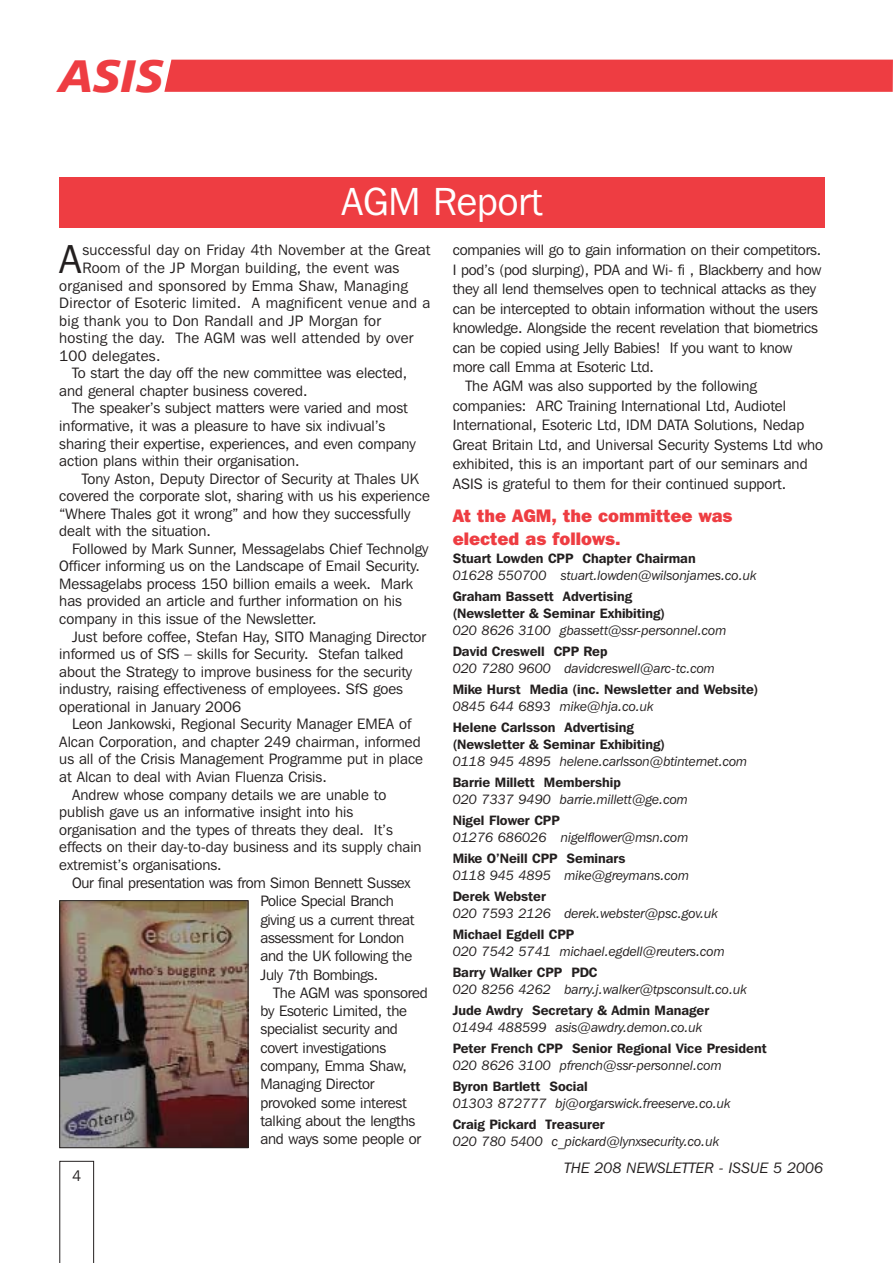
<style>
.page{position:relative;width:893px;height:1263px;background:#fff}
.page>*{position:absolute;margin:0;border:0;box-sizing:border-box;transform-origin:0 0}
.t1{font:45.6px "Humanist 777 BT Black Italic B";color:#ee3d42}
.t2{font:40.2px "Franklin Gothic IT Cby BT";color:#231f1f}
.t3{font:39px "Franklin Gothic IT Cby BT";color:#fff}
.t4{font:800 18px/22.4px "Franklin Gothic IT Cby BT";color:#ee3d42}
.t5{font:15px "Franklin Gothic IT Cby BT";color:#231f1f}
.t6{font:15px "Franklin Gothic IT Cby BT";letter-spacing:.02em;color:#231f1f}
.t7{font:15px "Franklin Gothic IT Cby BT";letter-spacing:-.02em;color:#231f1f}
.t8{font:italic 15px "Franklin Gothic IT Cby BT";color:#231f1f}
.t9{font:italic 13.5px "Franklin Gothic IT Cby BT";color:#231f1f}
.t10{font:600 13.5px/17px "Franklin Gothic IT Cby BT";color:#231f1f}
</style>
<div class="page">
<div style="left:164px;top:60px;width:729px;height:32px;background:#ee3d42"></div>
<svg style="left:59px;top:1161px;width:35px;height:102px"></svg>
<div style="left:59px;top:177px;width:766px;height:51px;background:#ee3d42"></div>
<img style="left:61px;top:902px;width:185px;height:244px">
<div style="left:59px;top:900px;width:189px;height:248px;border:1px solid #231f1f"></div>
<h1 class="t1" style="left:59px;top:58px;width:106px">ASIS</h1>
<h3 class="t3" style="left:342px;top:187px;width:202px">AGM Report</h3>
<h2 class="t2" style="left:59px;top:244px;width:24px">A</h2>
<p class="t6" style="left:82px;top:245px;width:350px">successful day on Friday 4th November at the Great</p>
<p class="t6" style="left:82px;top:262px;width:318px">Room of the JP Morgan building, the event was</p>
<p class="t6" style="left:59px;top:280px;width:350px">organised and sponsored by Emma Shaw, Managing</p>
<p class="t6" style="left:59px;top:297px;width:372px">Director of Esoteric limited. A magnificent venue and a</p>
<p class="t6" style="left:59px;top:315px;width:323px">big thank you to Don Randall and JP Morgan for</p>
<p class="t6" style="left:59px;top:332px;width:356px">hosting the day. The AGM was well attended by over</p>
<p class="t6" style="left:59px;top:350px;width:103px">100 delegates.</p>
<p class="t5" style="left:72px;top:368px;width:337px">To start the day off the new committee was elected,</p>
<p class="t5" style="left:59px;top:385px;width:250px">and general chapter business covered.</p>
<p class="t5" style="left:72px;top:403px;width:337px">The speaker’s subject matters were varied and most</p>
<p class="t5" style="left:59px;top:420px;width:328px">informative, it was a pleasure to have six indivual’s</p>
<p class="t5" style="left:59px;top:438px;width:358px">sharing their expertise, experiences, and even company</p>
<p class="t5" style="left:59px;top:455px;width:242px">action plans within their organisation.</p>
<p class="t5" style="left:82px;top:473px;width:338px">Tony Aston, Deputy Director of Security at Thales UK</p>
<p class="t5" style="left:59px;top:490px;width:372px">covered the corporate slot, sharing with us his experience</p>
<p class="t5" style="left:59px;top:508px;width:353px">“Where Thales got it wrong” and how they successfully</p>
<p class="t5" style="left:59px;top:525px;width:153px">dealt with the situation.</p>
<p class="t5" style="left:72px;top:543px;width:358px">Followed by Mark Sunner, Messagelabs Chief Technolgy</p>
<p class="t5" style="left:59px;top:561px;width:362px">Officer informing us on the Landscape of Email Security.</p>
<p class="t5" style="left:59px;top:578px;width:355px">Messagelabs process 150 billion emails a week. Mark</p>
<p class="t5" style="left:59px;top:596px;width:344px">has provided an article and further information on his</p>
<p class="t5" style="left:59px;top:613px;width:259px">company in this issue of the Newsletter.</p>
<p class="t5" style="left:72px;top:631px;width:355px">Just before coffee, Stefan Hay, SITO Managing Director</p>
<p class="t5" style="left:59px;top:648px;width:346px">informed us of SfS – skills for Security. Stefan talked</p>
<p class="t5" style="left:59px;top:666px;width:354px">about the Strategy to improve business for the security</p>
<p class="t5" style="left:59px;top:683px;width:345px">industry, raising effectiveness of employees. SfS goes</p>
<p class="t5" style="left:59px;top:701px;width:183px">operational in January 2006</p>
<p class="t5" style="left:72px;top:719px;width:341px">Leon Jankowski, Regional Security Manager EMEA of</p>
<p class="t5" style="left:59px;top:736px;width:363px">Alcan Corporation, and chapter 249 chairman, informed</p>
<p class="t5" style="left:59px;top:754px;width:365px">us all of the Crisis Management Programme put in place</p>
<p class="t5" style="left:59px;top:771px;width:269px">at Alcan to deal with Avian Fluenza Crisis.</p>
<p class="t5" style="left:72px;top:789px;width:316px">Andrew whose company details we are unable to</p>
<p class="t5" style="left:59px;top:806px;width:295px">publish gave us an informative insight into his</p>
<p class="t5" style="left:59px;top:824px;width:335px">organisation and the types of threats they deal. It’s</p>
<p class="t5" style="left:59px;top:841px;width:364px">effects on their day-to-day business and its supply chain</p>
<p class="t5" style="left:59px;top:859px;width:164px">extremist’s organisations.</p>
<p class="t7" style="left:72px;top:877px;width:340px">Our final presentation was from Simon Bennett Sussex</p>
<p class="t7" style="left:260px;top:896px;width:135px">Police Special Branch</p>
<p class="t7" style="left:260px;top:914px;width:155px">giving us a current threat</p>
<p class="t7" style="left:260px;top:932px;width:145px">assessment for London</p>
<p class="t7" style="left:260px;top:950px;width:153px">and the UK following the</p>
<p class="t7" style="left:260px;top:969px;width:119px">July 7th Bombings.</p>
<p class="t5" style="left:273px;top:987px;width:156px">The AGM was sponsored</p>
<p class="t5" style="left:260px;top:1005px;width:148px">by Esoteric Limited, the</p>
<p class="t5" style="left:260px;top:1024px;width:139px">specialist security and</p>
<p class="t5" style="left:260px;top:1042px;width:127px">covert investigations</p>
<p class="t5" style="left:260px;top:1060px;width:148px">company, Emma Shaw,</p>
<p class="t5" style="left:260px;top:1079px;width:116px">Managing Director</p>
<p class="t5" style="left:260px;top:1097px;width:148px">provoked some interest</p>
<p class="t5" style="left:260px;top:1115px;width:156px">talking about the lengths</p>
<p class="t5" style="left:260px;top:1133px;width:162px">and ways some people or</p>
<p class="t5" style="left:72px;top:1170px;width:10px">4</p>
<p class="t5" style="left:453px;top:245px;width:370px">companies will go to gain information on their competitors.</p>
<p class="t5" style="left:453px;top:264px;width:370px">I pod’s (pod slurping), PDA and Wi- fi , Blackberry and how</p>
<p class="t5" style="left:453px;top:284px;width:365px">they all lend themselves open to technical attacks as they</p>
<p class="t5" style="left:453px;top:303px;width:367px">can be intercepted to obtain information without the users</p>
<p class="t5" style="left:453px;top:322px;width:367px">knowledge. Alongside the recent revelation that biometrics</p>
<p class="t5" style="left:453px;top:342px;width:341px">can be copied using Jelly Babies! If you want to know</p>
<p class="t5" style="left:453px;top:361px;width:203px">more call Emma at Esoteric Ltd.</p>
<p class="t5" style="left:465px;top:381px;width:293px">The AGM was also supported by the following</p>
<p class="t5" style="left:453px;top:400px;width:335px">companies: ARC Training International Ltd, Audiotel</p>
<p class="t5" style="left:453px;top:420px;width:353px">International, Esoteric Ltd, IDM DATA Solutions, Nedap</p>
<p class="t5" style="left:453px;top:439px;width:372px">Great Britain Ltd, and Universal Security Systems Ltd who</p>
<p class="t5" style="left:453px;top:458px;width:356px">exhibited, this is an important part of our seminars and</p>
<p class="t5" style="left:453px;top:478px;width:335px">ASIS is grateful to them for their continued support.</p>
<p class="t4" style="left:453px;top:506px;width:281px">At the AGM, the committee was elected as follows.</p>
<p class="t10" style="left:453px;top:551px;width:244px">Stuart Lowden CPP Chapter Chairman</p>
<p class="t9" style="left:453px;top:570px;width:305px">01628 550700 stuart.lowden@wilsonjames.co.uk</p>
<p class="t10" style="left:453px;top:589px;width:214px">Graham Bassett Advertising (Newsletter &amp; Seminar Exhibiting)</p>
<p class="t9" style="left:453px;top:625px;width:275px">020 8626 3100 gbassett@ssr-personnel.com</p>
<p class="t10" style="left:453px;top:644px;width:156px">David Creswell CPP Rep</p>
<p class="t9" style="left:453px;top:663px;width:264px">020 7280 9600 davidcreswell@arc-tc.com</p>
<p class="t10" style="left:453px;top:682px;width:307px">Mike Hurst Media (inc. Newsletter and Website)</p>
<p class="t9" style="left:453px;top:701px;width:202px">0845 644 6893 mike@hja.co.uk</p>
<p class="t10" style="left:453px;top:720px;width:214px">Helene Carlsson Advertising (Newsletter &amp; Seminar Exhibiting)</p>
<p class="t9" style="left:453px;top:756px;width:296px">0118 945 4895 helene.carlsson@btinternet.com</p>
<p class="t10" style="left:453px;top:775px;width:170px">Barrie Millett Membership</p>
<p class="t9" style="left:453px;top:794px;width:237px">020 7337 9490 barrie.millett@ge.com</p>
<p class="t10" style="left:453px;top:813px;width:109px">Nigel Flower CPP</p>
<p class="t9" style="left:453px;top:832px;width:237px">01276 686026 nigelflower@msn.com</p>
<p class="t10" style="left:453px;top:851px;width:174px">Mike O’Neill CPP Seminars</p>
<p class="t9" style="left:453px;top:870px;width:238px">0118 945 4895 mike@greymans.com</p>
<p class="t10" style="left:453px;top:889px;width:95px">Derek Webster</p>
<p class="t9" style="left:453px;top:908px;width:267px">020 7593 2126 derek.webster@psc.gov.uk</p>
<p class="t10" style="left:453px;top:927px;width:123px">Michael Egdell CPP</p>
<p class="t9" style="left:453px;top:946px;width:274px">020 7542 5741 michael.egdell@reuters.com</p>
<p class="t10" style="left:453px;top:965px;width:146px">Barry Walker CPP PDC</p>
<p class="t9" style="left:453px;top:984px;width:296px">020 8256 4262 barry.j.walker@tpsconsult.co.uk</p>
<p class="t10" style="left:453px;top:1003px;width:258px">Jude Awdry Secretary &amp; Admin Manager</p>
<p class="t9" style="left:453px;top:1022px;width:251px">01494 488599 asis@awdry.demon.co.uk</p>
<p class="t10" style="left:453px;top:1041px;width:315px">Peter French CPP Senior Regional Vice President</p>
<p class="t9" style="left:453px;top:1060px;width:270px">020 8626 3100 pfrench@ssr-personnel.com</p>
<p class="t10" style="left:453px;top:1079px;width:137px">Byron Bartlett Social</p>
<p class="t9" style="left:453px;top:1098px;width:279px">01303 872777 bj@orgarswick.freeserve.co.uk</p>
<p class="t10" style="left:453px;top:1117px;width:154px">Craig Pickard Treasurer</p>
<p class="t9" style="left:453px;top:1136px;width:268px">020 780 5400 c_pickard@lynxsecurity.co.uk</p>
<p class="t8" style="left:564px;top:1162px;width:261px">THE 208 NEWSLETTER - ISSUE 5 2006</p>
</div>
